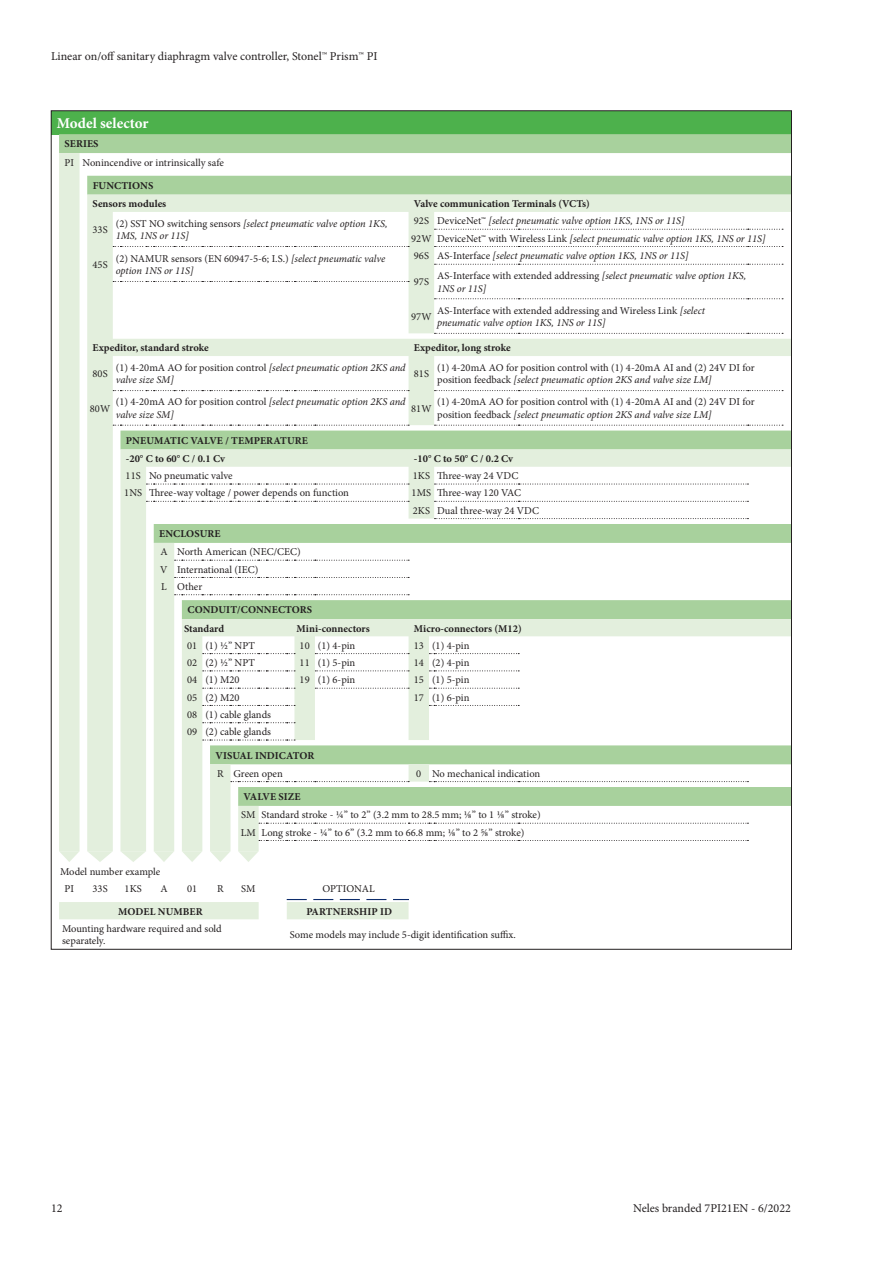
<style>
.page{position:relative;width:893px;height:1263px;background:#fff}
.page>*{position:absolute;margin:0;border:0;box-sizing:border-box;transform-origin:0 0}
.t1{font:700 15px "Minion Pro";letter-spacing:.005em;color:#fff}
.t2{font:12px "Minion Pro";color:#231f20}
.t3{font:10.5px/17.2px "Minion Pro";color:#231f20}
.t4{font:italic 10.5px/12.6px "Minion Pro";letter-spacing:-.005em;color:#231f20}
.t5{font:700 10.5px/18.1px "Minion Pro";color:#231f20}
.s1{font-style:normal}
.s2{font-style:italic}
</style>
<div class="page">
<div style="left:51px;top:111px;width:740px;height:23px;background:#4db14c"></div>
<div style="left:59px;top:134px;width:731px;height:19px;background:#a8d19d"></div>
<svg style="left:59px;top:153px;width:731px;height:766px"></svg>
<svg style="left:434px;top:264px;width:349px;height:1px"></svg>
<svg style="left:434px;top:298px;width:349px;height:1px"></svg>
<svg style="left:434px;top:333px;width:349px;height:1px"></svg>
<svg style="left:146px;top:501px;width:263px;height:1px"></svg>
<svg style="left:434px;top:484px;width:314px;height:1px"></svg>
<svg style="left:434px;top:501px;width:314px;height:1px"></svg>
<svg style="left:434px;top:518px;width:314px;height:1px"></svg>
<svg style="left:175px;top:560px;width:234px;height:1px"></svg>
<svg style="left:175px;top:577px;width:234px;height:1px"></svg>
<svg style="left:175px;top:594px;width:234px;height:1px"></svg>
<svg style="left:429px;top:653px;width:90px;height:1px"></svg>
<svg style="left:429px;top:670px;width:90px;height:1px"></svg>
<svg style="left:429px;top:688px;width:90px;height:1px"></svg>
<svg style="left:429px;top:705px;width:90px;height:1px"></svg>
<svg style="left:203px;top:705px;width:92px;height:1px"></svg>
<svg style="left:203px;top:722px;width:92px;height:1px"></svg>
<svg style="left:203px;top:740px;width:92px;height:1px"></svg>
<svg style="left:146px;top:484px;width:263px;height:1px"></svg>
<svg style="left:203px;top:670px;width:92px;height:1px"></svg>
<svg style="left:315px;top:670px;width:94px;height:1px"></svg>
<svg style="left:231px;top:781px;width:178px;height:1px"></svg>
<svg style="left:113px;top:390px;width:296px;height:1px"></svg>
<svg style="left:113px;top:425px;width:296px;height:1px"></svg>
<svg style="left:434px;top:390px;width:349px;height:1px"></svg>
<svg style="left:434px;top:425px;width:349px;height:1px"></svg>
<svg style="left:113px;top:246px;width:296px;height:1px"></svg>
<svg style="left:113px;top:281px;width:296px;height:1px"></svg>
<svg style="left:203px;top:653px;width:92px;height:1px"></svg>
<svg style="left:203px;top:688px;width:92px;height:1px"></svg>
<svg style="left:315px;top:653px;width:94px;height:1px"></svg>
<svg style="left:315px;top:688px;width:94px;height:1px"></svg>
<svg style="left:429px;top:781px;width:319px;height:1px"></svg>
<svg style="left:434px;top:229px;width:349px;height:1px"></svg>
<svg style="left:434px;top:246px;width:349px;height:1px"></svg>
<svg style="left:259px;top:823px;width:489px;height:1px"></svg>
<svg style="left:259px;top:840px;width:489px;height:1px"></svg>
<svg style="left:59px;top:851px;width:21px;height:11px"></svg>
<svg style="left:87px;top:851px;width:26px;height:11px"></svg>
<svg style="left:120px;top:851px;width:26px;height:11px"></svg>
<svg style="left:154px;top:851px;width:20px;height:11px"></svg>
<svg style="left:182px;top:851px;width:20px;height:11px"></svg>
<svg style="left:210px;top:851px;width:20px;height:11px"></svg>
<svg style="left:238px;top:851px;width:21px;height:11px"></svg>
<hr style="left:287px;top:899px;width:122px;height:1px;background:#fff">
<svg style="left:287px;top:899px;width:20px;height:1px"></svg>
<svg style="left:313px;top:899px;width:20px;height:1px"></svg>
<svg style="left:340px;top:899px;width:20px;height:1px"></svg>
<svg style="left:366px;top:899px;width:20px;height:1px"></svg>
<svg style="left:393px;top:899px;width:16px;height:1px"></svg>
<p class="t2" style="left:51px;top:48px;width:328px">Linear on/off sanitary diaphragm valve controller, Stonel™ Prism™ PI</p>
<h1 class="t1" style="left:57px;top:113px;width:93px">Model selector</h1>
<p class="t5" style="left:65px;top:135px;width:36px">SERIES</p>
<p class="t3" style="left:65px;top:154px;width:161px">PI Nonincendive or intrinsically safe</p>
<p class="t5" style="left:93px;top:176px;width:75px">FUNCTIONS<br>Sensors modules</p>
<p class="t5" style="left:414px;top:195px;width:177px">Valve communication Terminals (VCTs)</p>
<p class="t3" style="left:92px;top:221px;width:17px">33S</p>
<p class="t4" style="left:116px;top:217px;width:273px"><span class="s1">(2) SST NO switching sensors</span> [select pneumatic valve option 1KS,<br>1MS, 1NS or 11S]</p>
<p class="t4" style="left:411px;top:212px;width:356px;line-height:17.2px"><span class="s1">92S DeviceNet™</span> [select pneumatic valve option 1KS, 1NS or 11S]<br><span class="s1">92W DeviceNet™ with Wireless Link</span> [select pneumatic valve option 1KS, 1NS or 11S]</p>
<p class="t3" style="left:92px;top:256px;width:17px">45S</p>
<p class="t4" style="left:116px;top:252px;width:271px"><span class="s1">(2) NAMUR sensors (EN 60947-5-6; I.S.)</span> [select pneumatic valve option 1NS or 11S]</p>
<p class="t4" style="left:414px;top:249px;width:276px"><span class="s1">96S AS-Interface</span> [select pneumatic valve option 1KS, 1NS or 11S]</p>
<p class="t3" style="left:414px;top:273px;width:17px">97S</p>
<p class="t4" style="left:437px;top:269px;width:311px"><span class="s1">AS-Interface with extended addressing</span> [select pneumatic valve option 1KS,<br>1NS or 11S]</p>
<p class="t3" style="left:411px;top:308px;width:22px">97W</p>
<p class="t3" style="left:437px;top:304px;width:269px;line-height:12.6px">AS-Interface with extended addressing and Wireless Link <span class="s2">[select pneumatic valve option 1KS, 1NS or 11S]</span></p>
<p class="t5" style="left:93px;top:339px;width:118px">Expeditor, standard stroke</p>
<p class="t5" style="left:414px;top:339px;width:98px">Expeditor, long stroke</p>
<p class="t3" style="left:92px;top:365px;width:17px">80S</p>
<p class="t4" style="left:116px;top:361px;width:291px"><span class="s1">(1) 4-20mA AO for position control</span> [select pneumatic option 2KS and valve size SM]</p>
<p class="t3" style="left:414px;top:365px;width:17px">81S</p>
<p class="t3" style="left:437px;top:361px;width:319px;line-height:12.6px">(1) 4-20mA AO for position control with (1) 4-20mA AI and (2) 24V DI for position feedback <span class="s2">[select pneumatic option 2KS and valve size LM]</span></p>
<p class="t3" style="left:90px;top:400px;width:22px">80W</p>
<p class="t4" style="left:116px;top:396px;width:291px"><span class="s1">(1) 4-20mA AO for position control</span> [select pneumatic option 2KS and valve size SM]</p>
<p class="t3" style="left:411px;top:400px;width:22px">81W</p>
<p class="t3" style="left:437px;top:396px;width:319px;line-height:12.6px">(1) 4-20mA AO for position control with (1) 4-20mA AI and (2) 24V DI for position feedback <span class="s2">[select pneumatic option 2KS and valve size LM]</span></p>
<p class="t5" style="left:126px;top:431px;width:184px">PNEUMATIC VALVE / TEMPERATURE -20° C to 60° C / 0.1 Cv</p>
<p class="t5" style="left:414px;top:449px;width:101px">-10° C to 50° C / 0.2 Cv</p>
<p class="t3" style="left:126px;top:467px;width:109px">11S No pneumatic valve</p>
<p class="t3" style="left:413px;top:467px;width:107px">1KS Three-way 24 VDC</p>
<p class="t3" style="left:124px;top:485px;width:226px">1NS Three-way voltage / power depends on function</p>
<p class="t3" style="left:412px;top:485px;width:129px">1MS Three-way 120 VAC<br>2KS Dual three-way 24 VDC</p>
<p class="t5" style="left:159px;top:525px;width:63px">ENCLOSURE</p>
<p class="t3" style="left:160px;top:543px;width:142px">A North American (NEC/CEC)<br>V International (IEC)<br>L Other</p>
<p class="t5" style="left:184px;top:601px;width:130px;text-indent:3px">CONDUIT/CONNECTORS<br>Standard</p>
<p class="t5" style="left:297px;top:619px;width:75px">Mini-connectors</p>
<p class="t5" style="left:414px;top:619px;width:109px">Micro-connectors (M12)</p>
<p class="t3" style="left:187px;top:637px;width:69px">01 (1) 1/2” NPT</p>
<p class="t3" style="left:300px;top:637px;width:57px">10 (1) 4-pin</p>
<p class="t3" style="left:414px;top:637px;width:57px">13 (1) 4-pin</p>
<p class="t3" style="left:187px;top:654px;width:69px">02 (2) 1/2” NPT</p>
<p class="t3" style="left:300px;top:654px;width:57px">11 (1) 5-pin</p>
<p class="t3" style="left:414px;top:654px;width:57px">14 (2) 4-pin</p>
<p class="t3" style="left:187px;top:671px;width:54px">04 (1) M20</p>
<p class="t3" style="left:300px;top:671px;width:57px">19 (1) 6-pin</p>
<p class="t3" style="left:414px;top:671px;width:57px">15 (1) 5-pin</p>
<p class="t3" style="left:187px;top:689px;width:54px">05 (2) M20</p>
<p class="t3" style="left:414px;top:689px;width:57px">17 (1) 6-pin</p>
<p class="t3" style="left:187px;top:706px;width:86px">08 (1) cable glands<br>09 (2) cable glands</p>
<p class="t5" style="left:215px;top:746px;width:100px">VISUAL INDICATOR</p>
<p class="t3" style="left:217px;top:765px;width:67px">R Green open</p>
<p class="t3" style="left:416px;top:765px;width:126px">0 No mechanical indication</p>
<p class="t5" style="left:244px;top:788px;width:59px">VALVE SIZE</p>
<p class="t3" style="left:241px;top:806px;width:301px">SM Standard stroke - 1/4” to 2” (3.2 mm to 28.5 mm; 1/8” to 1 1/8” stroke)<br>LM Long stroke - 1/4” to 6” (3.2 mm to 66.8 mm; 1/8” to 2 5/8” stroke)</p>
<p class="t3" style="left:65px;top:863px;width:97px;text-indent:-4px">Model number example<br>PI</p>
<p class="t3" style="left:92px;top:880px;width:17px">33S</p>
<p class="t3" style="left:125px;top:880px;width:19px">1KS</p>
<p class="t3" style="left:160px;top:880px;width:9px">A</p>
<p class="t3" style="left:187px;top:880px;width:12px">01</p>
<p class="t3" style="left:217px;top:880px;width:8px">R</p>
<p class="t3" style="left:241px;top:880px;width:16px">SM</p>
<p class="t3" style="left:322px;top:880px;width:54px">OPTIONAL</p>
<p class="t5" style="left:118px;top:902px;width:86px">MODEL NUMBER</p>
<p class="t5" style="left:306px;top:902px;width:87px">PARTNERSHIP ID</p>
<p class="t3" style="left:62px;top:922px;width:161px;line-height:12.6px">Mounting hardware required and sold separately.</p>
<p class="t3" style="left:290px;top:926px;width:228px">Some models may include 5-digit identification suffix.</p>
<p class="t2" style="left:51px;top:1200px;width:13px">12</p>
<p class="t2" style="left:633px;top:1200px;width:159px">Neles branded 7PI21EN - 6/2022</p>
</div>
